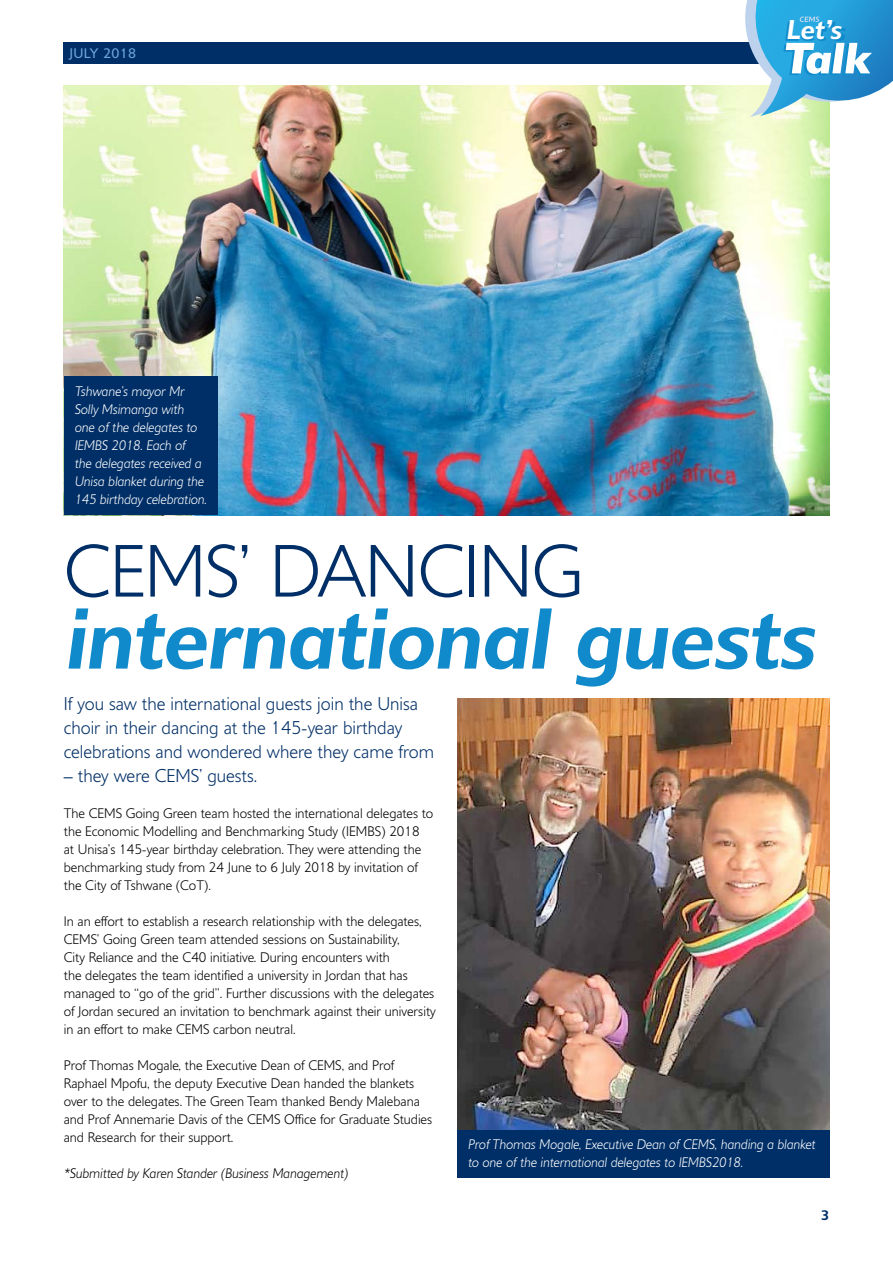
<style>
.page{position:relative;width:893px;height:1263px;background:#fff}
.page>*{position:absolute;margin:0;border:0;box-sizing:border-box;transform-origin:0 0}
.t1{font:italic 600 84px "Delargo DT";letter-spacing:-.01em;color:#118acb}
.t2{font:300 72px "Delargo DT";letter-spacing:-.01em;color:#002f67}
.t3{font:italic 600 26.4px "Delargo DT";color:#fff}
.t4{font:300 18px/24px "Delargo DT";color:#002f67}
.t5{font:300 13.5px/18px "Delargo DT";color:#000}
.t6{font:italic 300 13.5px/18px "Delargo DT";color:#fff}
.t7{font:italic 300 13.5px "Delargo DT";color:#000}
.t8{font:13.5px "Delargo DT";letter-spacing:.025em;color:#6da4d8}
.t9{font:600 13.5px "Delargo DT";color:#002f67}
</style>
<div class="page">
<img style="left:64px;top:85px;width:765px;height:430px">
<div style="left:64px;top:43px;width:765px;height:21px;background:#002f67"></div>
<svg style="left:738px;top:0;width:155px;height:117px"></svg>
<div style="left:457px;top:1129px;width:372px;height:49px;background:#002f67"></div>
<img style="left:457px;top:698px;width:372px;height:431px">
<div style="left:64px;top:376px;width:154px;height:138px;background:#002f67"></div>
<p class="t8" style="left:69px;top:45px;width:68px">JULY 2018</p>
<p class="t6" style="left:74px;top:382px;width:134px">Tshwane’s mayor Mr<br>Solly Msimanga with one of the delegates to<br>IEMBS 2018. Each of<br>the delegates received a<br>Unisa blanket during the<br>145 birthday celebration.</p>
<h3 class="t3" style="left:786px;top:14px;width:57px">Let’s</h3>
<h2 class="t2" style="left:64px;top:527px;width:520px">CEMS’ DANCING</h2>
<h1 class="t1" style="left:64px;top:587px;width:752px">international guests</h1>
<h3 class="t4" style="left:64px;top:691px;width:372px">If you saw the international guests join the Unisa choir in their dancing at the 145-year birthday celebrations and wondered where they came from</h3>
<h3 class="t4" style="left:64px;top:763px;width:195px">– they were CEMS’ guests.</h3>
<p class="t5" style="left:64px;top:804px;width:371px">The CEMS Going Green team hosted the international delegates to the Economic Modelling and Benchmarking Study (IEMBS) 2018<br>at Unisa’s 145-year birthday celebration. They were attending the benchmarking study from 24 June to 6 July 2018 by invitation of the City of Tshwane (CoT).</p>
<p class="t5" style="left:64px;top:912px;width:374px">In an effort to establish a research relationship with the delegates, CEMS’ Going Green team attended sessions on Sustainability,<br>City Reliance and the C40 initiative. During encounters with<br>the delegates the team identified a university in Jordan that has managed to “go of the grid”. Further discussions with the delegates of Jordan secured an invitation to benchmark against their university in an effort to make CEMS carbon neutral.</p>
<p class="t5" style="left:64px;top:1056px;width:370px">Prof Thomas Mogale, the Executive Dean of CEMS, and Prof Raphael Mpofu, the deputy Executive Dean handed the blankets over to the delegates. The Green Team thanked Bendy Malebana and Prof Annemarie Davis of the CEMS Office for Graduate Studies and Research for their support.</p>
<p class="t7" style="left:64px;top:1165px;width:286px">*Submitted by Karen Stander (Business Management)</p>
<p class="t6" style="left:468px;top:1135px;width:349px">Prof Thomas Mogale, Executive Dean of CEMS, handing a blanket to one of the international delegates to IEMBS2018.</p>
<p class="t9" style="left:820px;top:1207px;width:10px">3</p>
</div>
